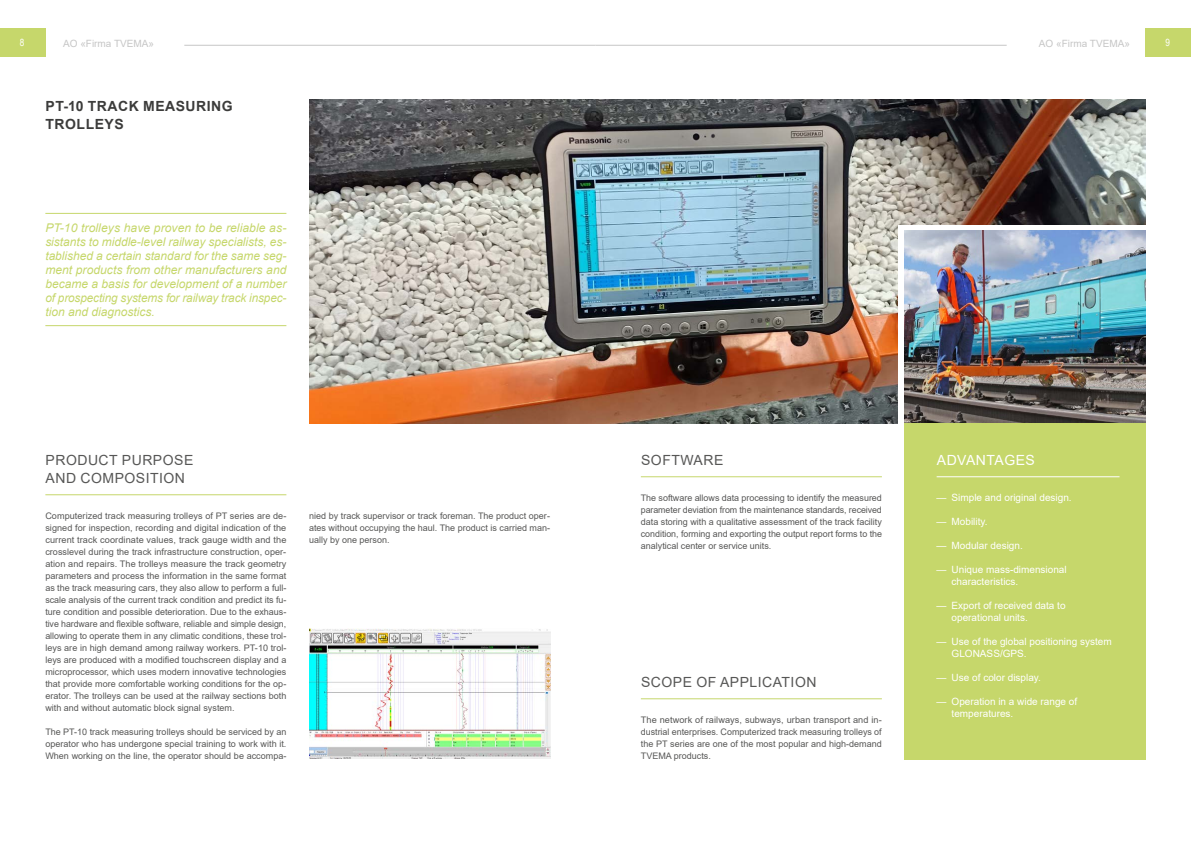
<style>
.page{position:relative;width:1191px;height:842px;background:#fff}
.page>*{position:absolute;margin:0;border:0;box-sizing:border-box;transform-origin:0 0}
.t1{font:14px/18px "Arial";letter-spacing:.035em;color:#575756}
.t2{font:700 14px/18px "Arial";letter-spacing:.035em;color:#3c3c3b}
.t3{font:14px "Arial";letter-spacing:.035em;color:#fff}
.t4{font:italic 12px/14px "Arial";letter-spacing:-.01em;color:#c6d76b;text-align:justify}
.t5{font:10px/12px "Arial";color:#fff}
.t6{font:10px "Arial";color:#c6c6c6}
.t7{font:10px "Arial Narrow";color:#fff}
.t8{font:9px/12px "Arial";color:#575756;text-align:justify}
</style>
<div class="page">
<div style="left:0;top:29px;width:45px;height:28px;background:#c6d76b"></div>
<div style="left:1145px;top:29px;width:46px;height:28px;background:#c6d76b"></div>
<hr style="left:184px;top:45px;width:411px;height:1px;background:#c6c6c6">
<hr style="left:595px;top:45px;width:411px;height:1px;background:#c6c6c6">
<img style="left:309px;top:99px;width:836px;height:324px">
<div style="left:898px;top:225px;width:253px;height:536px;background:#fff"></div>
<img style="left:904px;top:231px;width:241px;height:192px">
<div style="left:904px;top:423px;width:241px;height:336px;background:#c6d76b"></div>
<hr style="left:641px;top:698px;width:241px;height:1px;background:#c6d76b">
<hr style="left:45px;top:213px;width:241px;height:1px;background:#c6d76b">
<hr style="left:45px;top:325px;width:241px;height:1px;background:#c6d76b">
<img style="left:309px;top:629px;width:241px;height:129px">
<hr style="left:45px;top:494px;width:241px;height:1px;background:#c6d76b">
<hr style="left:641px;top:476px;width:241px;height:1px;background:#c6d76b">
<hr style="left:936px;top:476px;width:183px;height:1px;background:#fff">
<p class="t7" style="left:20px;top:35px;width:6px">8</p>
<p class="t6" style="left:63px;top:37px;width:92px">AO «Firma TVEMA»</p>
<p class="t6" style="left:1039px;top:37px;width:92px">AO «Firma TVEMA»</p>
<p class="t7" style="left:1165px;top:35px;width:6px">9</p>
<h1 class="t2" style="left:46px;top:97px;width:189px">PT-10 TRACK MEASURING<br>TROLLEYS</h1>
<p class="t4" style="left:45px;top:220px;width:243px">PT-10 trolleys have proven to be reliable as&shy;sistants to middle-level railway specialists, es&shy;tablished a certain standard for the same seg&shy;ment products from other manufacturers and became a basis for development of a number of prospecting systems for railway track inspec&shy;tion and diagnostics.</p>
<h1 class="t1" style="left:46px;top:451px;width:149px">PRODUCT PURPOSE<br>AND COMPOSITION</h1>
<p class="t8" style="left:45px;top:510px;width:243px">Computerized track measuring trolleys of PT series are de&shy;signed for inspection, recording and digital indication of the current track coordinate values, track gauge width and the crosslevel during the track infrastructure construction, oper&shy;ation and repairs. The trolleys measure the track geometry parameters and process the information in the same format as the track measuring cars, they also allow to perform a full&shy;scale analysis of the current track condition and predict its fu&shy;ture condition and possible deterioration. Due to the exhaus&shy;tive hardware and flexible software, reliable and simple design, allowing to operate them in any climatic conditions, these trol&shy;leys are in high demand among railway workers. PT-10 trol&shy;leys are produced with a modified touchscreen display and a microprocessor, which uses modern innovative technologies that provide more comfortable working conditions for the op&shy;erator. The trolleys can be used at the railway sections both with and without automatic block signal system.</p>
<p class="t8" style="left:45px;top:726px;width:243px">The PT-10 track measuring trolleys should be serviced by an operator who has undergone special training to work with it.<br>When working on the line, the operator should be accompa-</p>
<p class="t8" style="left:309px;top:510px;width:242px">nied by track supervisor or track foreman. The product oper&shy;ates without occupying the haul. The product is carried man&shy;ually by one person.</p>
<h1 class="t1" style="left:641px;top:451px;width:84px">SOFTWARE</h1>
<h1 class="t3" style="left:937px;top:451px;width:100px">ADVANTAGES</h1>
<p class="t8" style="left:641px;top:492px;width:243px">The software allows data processing to identify the measured parameter deviation from the maintenance standards, received data storing with a qualitative assessment of the track facility condition, forming and exporting the output report forms to the analytical center or service units.</p>
<h1 class="t1" style="left:641px;top:673px;width:177px">SCOPE OF APPLICATION</h1>
<p class="t8" style="left:641px;top:714px;width:243px">The network of railways, subways, urban transport and in&shy;dustrial enterprises. Computerized track measuring trolleys of the PT series are one of the most popular and high-demand TVEMA products.</p>
<p class="t5" style="left:936px;top:492px;width:137px">— Simple and original design.</p>
<p class="t5" style="left:936px;top:516px;width:52px">— Mobility.</p>
<p class="t5" style="left:936px;top:540px;width:88px">— Modular design.</p>
<p class="t5" style="left:951px;top:564px;width:117px;text-indent:-15px">— Unique mass-dimensional characteristics.</p>
<p class="t5" style="left:951px;top:600px;width:115px;text-indent:-15px">— Export of received data to operational units.</p>
<p class="t5" style="left:951px;top:636px;width:162px;text-indent:-15px">— Use of the global positioning system<br>GLONASS/GPS.</p>
<p class="t5" style="left:936px;top:672px;width:106px">— Use of color display.</p>
<p class="t5" style="left:951px;top:696px;width:127px;text-indent:-15px">— Operation in a wide range of temperatures.</p>
</div>
